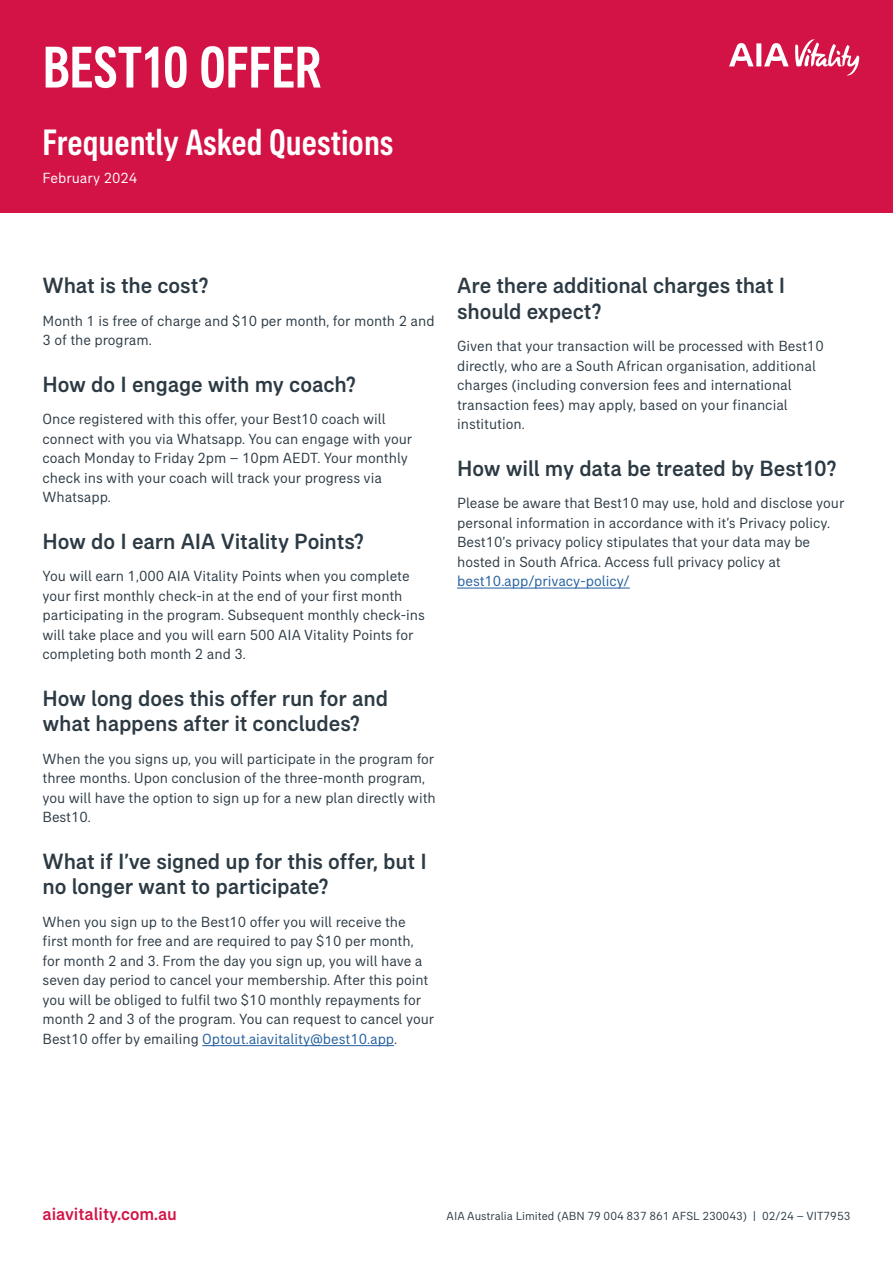
<style>
.page{position:relative;width:893px;height:1263px;background:#fff}
.page>*{position:absolute;margin:0;border:0;box-sizing:border-box;transform-origin:0 0}
.t1{font:500 condensed 60px "AIA Everest";letter-spacing:-.01em;color:#fff}
.t2{font:500 condensed 37.5px "AIA Everest";color:#fff}
.t3{font:500 22.5px/25.5px "AIA Everest";letter-spacing:-.005em;color:#2c3a44}
.t4{font:500 18px "AIA Everest";color:#d31245}
.t5{font:15px/19.5px "AIA Everest";color:#2c3a44}
.t6{font:15px "AIA Everest";color:#215e9e}
.t7{font:15px "AIA Everest";color:#fff}
.t8{font:12px "AIA Everest";color:#2c3a44}
.s1{color:#215e9e}
</style>
<div class="page">
<div style="left:0;top:0;width:893px;height:213px;background:#d31245"></div>
<svg style="left:729px;top:43px;width:60px;height:23px"></svg>
<svg style="left:795px;top:39px;width:64px;height:37px"></svg>
<hr style="left:202px;top:1045px;width:192px;height:1px;background:#215e9e">
<hr style="left:457px;top:588px;width:173px;height:1px;background:#215e9e">
<h1 class="t1" style="left:43px;top:33px;width:280px">BEST10 OFFER</h1>
<h2 class="t2" style="left:43px;top:121px;width:353px">Frequently Asked Questions</h2>
<p class="t7" style="left:43px;top:169px;width:96px">February 2024</p>
<h3 class="t3" style="left:43px;top:272px;width:167px">What is the cost?</h3>
<p class="t5" style="left:43px;top:310px;width:394px">Month 1 is free of charge and $10 per month, for month 2 and<br>3 of the program.</p>
<h3 class="t3" style="left:43px;top:371px;width:314px">How do I engage with my coach?</h3>
<p class="t5" style="left:43px;top:409px;width:371px">Once registered with this offer, your Best10 coach will connect with you via Whatsapp. You can engage with your coach Monday to Friday 2pm – 10pm AEDT. Your monthly check ins with your coach will track your progress via Whatsapp.</p>
<h3 class="t3" style="left:43px;top:528px;width:323px">How do I earn AIA Vitality Points?</h3>
<p class="t5" style="left:43px;top:566px;width:384px">You will earn 1,000 AIA Vitality Points when you complete your first monthly check-in at the end of your first month participating in the program. Subsequent monthly check-ins will take place and you will earn 500 AIA Vitality Points for completing both month 2 and 3.</p>
<h3 class="t3" style="left:43px;top:685px;width:347px">How long does this offer run for and what happens after it concludes?</h3>
<p class="t5" style="left:43px;top:748px;width:395px">When the you signs up, you will participate in the program for three months. Upon conclusion of the three-month program, you will have the option to sign up for a new plan directly with Best10.</p>
<h3 class="t3" style="left:43px;top:848px;width:386px">What if I’ve signed up for this offer, but I no longer want to participate?</h3>
<p class="t5" style="left:43px;top:912px;width:393px">When you sign up to the Best10 offer you will receive the first month for free and are required to pay $10 per month, for month 2 and 3. From the day you sign up, you will have a seven day period to cancel your membership. After this point you will be obliged to fulfil two $10 monthly repayments for month 2 and 3 of the program. You can request to cancel your Best10 offer by emailing <span class="s1">Optout.aiavitality@best10.app</span>.</p>
<h3 class="t3" style="left:457px;top:272px;width:330px">Are there additional charges that I should expect?</h3>
<p class="t5" style="left:457px;top:336px;width:368px">Given that your transaction will be processed with Best10 directly, who are a South African organisation, additional charges (including conversion fees and international transaction fees) may apply, based on your financial institution.</p>
<h3 class="t3" style="left:457px;top:455px;width:381px">How will my data be treated by Best10?</h3>
<p class="t5" style="left:457px;top:493px;width:389px">Please be aware that Best10 may use, hold and disclose your personal information in accordance with it’s Privacy policy.<br>Best10’s privacy policy stipulates that your data may be hosted in South Africa. Access full privacy policy at</p>
<p class="t6" style="left:457px;top:572px;width:174px">best10.app/privacy-policy/</p>
<p class="t4" style="left:43px;top:1204px;width:136px">aiavitality.com.au</p>
<p class="t8" style="left:447px;top:1209px;width:405px">AIA Australia Limited (ABN 79 004 837 861 AFSL 230043) | 02/24 – VIT7953</p>
</div>
